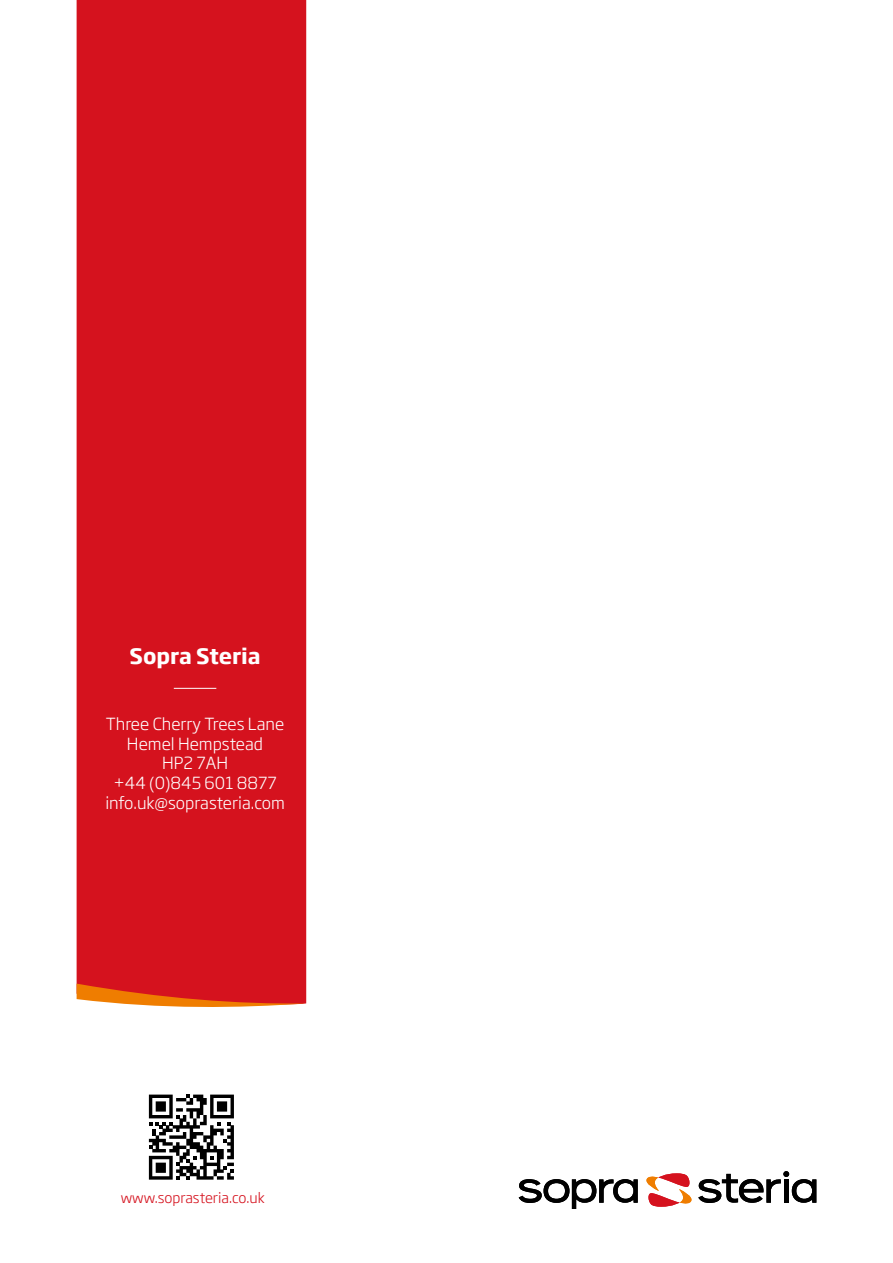
<style>
.page{position:relative;width:893px;height:1263px;background:#fff}
.page>*{position:absolute;margin:0;border:0;box-sizing:border-box;transform-origin:0 0}
.t1{font:700 21px "Soho Gothic Std";color:#fff}
.t2{font:300 16.5px/19.8px "Soho Gothic Std";color:#fff;text-align:center}
.t3{font:300 14.25px "Soho Gothic Std";color:#d5121e}
</style>
<div class="page">
<svg style="left:149px;top:1094px;width:85px;height:85px"></svg>
<svg style="left:519px;top:1179px;width:119px;height:30px"></svg>
<svg style="left:646px;top:1171px;width:170px;height:36px"></svg>
<div style="left:77px;top:0;width:229px;height:983px;background:#d5121e"></div>
<svg style="left:77px;top:983px;width:229px;height:24px;background:#e14827"></svg>
<hr style="left:174px;top:688px;width:42px;height:1px;background:#fff">
<p class="t1" style="left:129px;top:642px;width:133px">Sopra Steria</p>
<p class="t2" style="left:105px;top:714px;width:181px">Three Cherry Trees Lane<br>Hemel Hempstead<br>HP2 7AH<br>+44 (0)845 601 8877 info.uk@soprasteria.com</p>
<p class="t3" style="left:121px;top:1189px;width:145px">www.soprasteria.co.uk</p>
</div>
